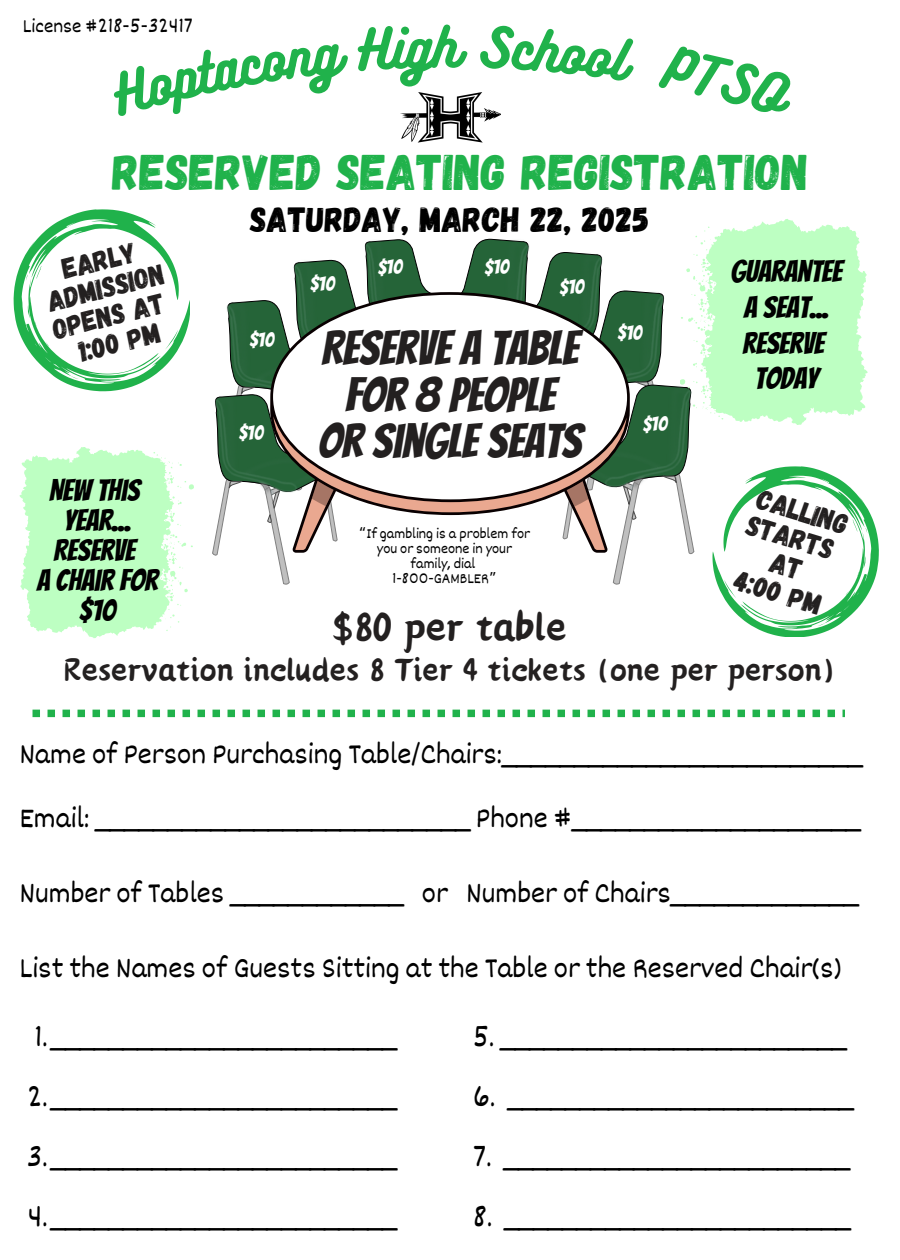
<style>
.page{position:relative;width:900px;height:1260px;background:#fff}
.page>*{position:absolute;margin:0;border:0;box-sizing:border-box;transform-origin:0 0}
.t1{font:50px "Gagalin";color:#20b24b}
.t2{font:50px "Canva Li";color:#232020}
.t3{font:50px "Bukhari Script";color:#20b24b}
.t4{font:47.5px/47px "Bangers";color:#232020;text-align:center}
.t5{font:40px "Canva Li";color:#232020}
.t6{font:35px "Gagalin";color:#000}
.t7{font:30px "Dekko";color:#000}
.t8{font:30px/30px "Bangers";color:#000;text-align:center}
.t9{font:28.5px/28px "Gagalin";color:#232020;text-align:center}
.t10{font:20px "Dekko";color:#000}
.t11{font:15px/15px "Dekko";color:#000;text-align:center}
.s1{font-family:"Noto Sans Gurmukhi"}
</style>
<div class="page">
<img style="left:401px;top:93px;width:99px;height:50px">
<svg style="left:14px;top:209px;width:176px;height:182px"></svg>
<svg style="left:33px;top:710px;width:812px;height:7px"></svg>
<svg style="left:19px;top:447px;width:175px;height:191px"></svg>
<svg style="left:400px;top:92px;width:42px;height:25px"></svg>
<svg style="left:212px;top:219px;width:667px;height:418px"></svg>
<p class="t10" style="left:23px;top:14px;width:171px">License #218-5-32417</p>
<h5 class="t3" style="left:433px;top:15px;width:28px">h</h5>
<h4 class="t1" style="left:112px;top:140px;width:698px">RESERVED SEATING REGISTRATION</h4>
<p class="t9" style="left:36px;top:260px;width:123px;rotate:-14deg">EARLY<br>ADMISSION<br>OPENS AT<br>1:00 PM</p>
<p class="t6" style="left:250px;top:197px;width:401px">SATURDAY, MARCH 22, 2025</p>
<p class="t4" style="left:318px;top:325px;width:265px">RESERVE A TABLE<br>FOR 8 PEOPLE<br>OR SINGLE SEATS</p>
<p class="t8" style="left:730px;top:254px;width:113px;line-height:35.5px">GUARANTEE<br>A SEAT...<br>RESERVE<br>TODAY</p>
<p class="t8" style="left:37px;top:476px;width:123px">NEW THIS<br>YEAR...<br>RESERVE<br>A CHAIR FOR $10</p>
<h4 class="t9" style="left:766px;top:470px;width:96px;line-height:56.2px;rotate:17deg">CALLING<br>AT</h4>
<h4 class="t9" style="left:752px;top:510px;width:91px;rotate:17deg">STARTS</h4>
<p class="t11" style="left:359px;top:525px;width:173px"><span class="s1">“</span>If gambling is a problem for you or someone in your family, dial</p>
<h4 class="t11" style="left:393px;top:570px;width:105px">1-800-GAMBLER<span class="s1">”</span></h4>
<h4 class="t9" style="left:740px;top:565px;width:91px;rotate:17deg">4:00 PM</h4>
<p class="t2" style="left:333px;top:606px;width:236px">$80 per table</p>
<p class="t5" style="left:64px;top:653px;width:773px">Reservation includes 8 Tier 4 tickets (one per person)</p>
<h2 class="t7" style="left:19px;top:735px;width:844px">Name of Person Purchasing Table/Chairs:_________________________</h2>
<h4 class="t7" style="left:19px;top:799px;width:842px">Email: __________________________ Phone #____________________</h4>
<h4 class="t7" style="left:19px;top:874px;width:840px">Number of Tables ____________ or Number of Chairs_____________</h4>
<h4 class="t7" style="left:19px;top:949px;width:824px">List the Names of Guests Sitting at the Table or the Reserved Chair(s)</h4>
<h4 class="t7" style="left:35px;top:1018px;width:363px">1.________________________</h4>
<p class="t7" style="left:27px;top:1078px;width:371px">2.________________________</p>
<p class="t7" style="left:27px;top:1138px;width:371px">3.________________________</p>
<p class="t7" style="left:28px;top:1198px;width:370px">4.________________________</p>
<p class="t7" style="left:473px;top:1018px;width:375px">5. ________________________</p>
<p class="t7" style="left:473px;top:1078px;width:382px">6. ________________________</p>
<p class="t7" style="left:473px;top:1138px;width:378px">7. ________________________</p>
<p class="t7" style="left:473px;top:1198px;width:379px">8. ________________________</p>
</div>
